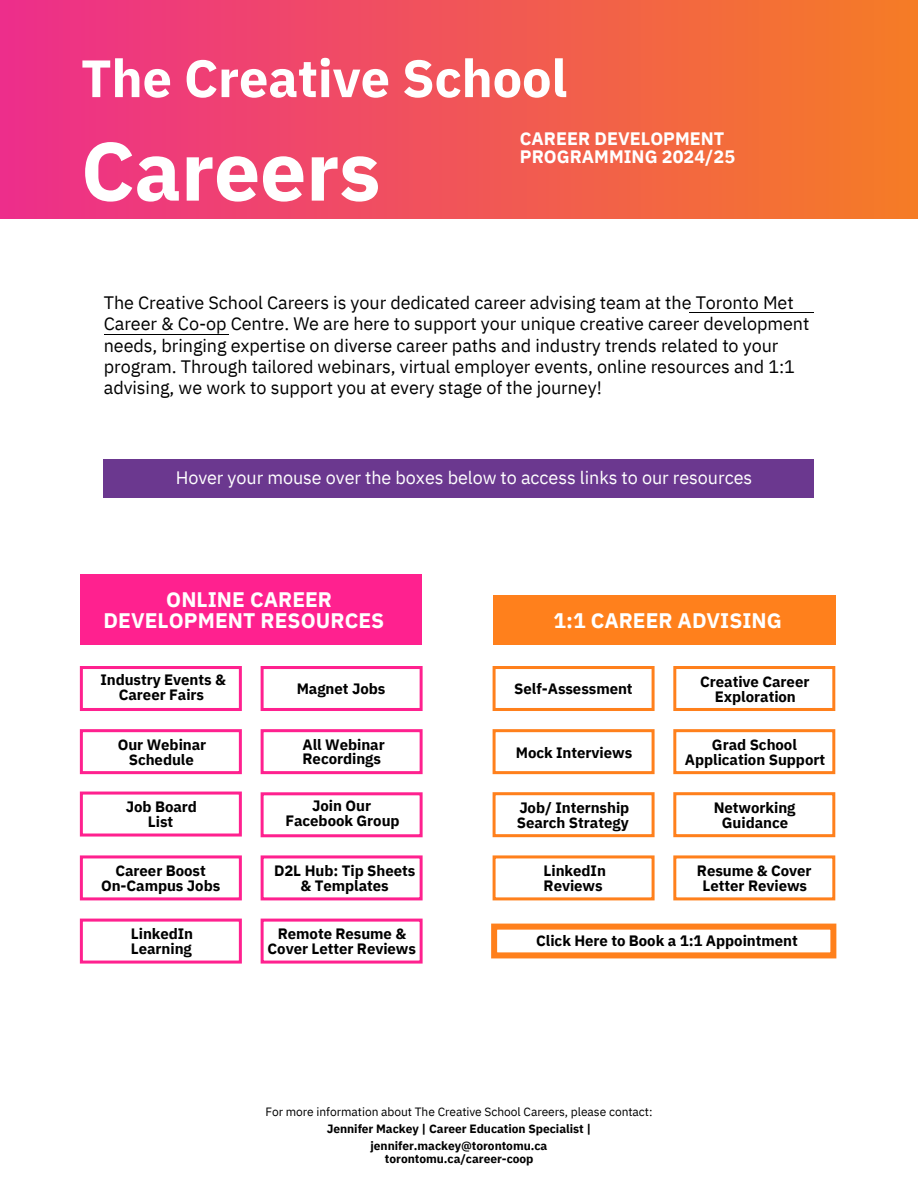
<style>
.page{position:relative;width:918px;height:1188px;background:#fff}
.page>*{position:absolute;margin:0;border:0;box-sizing:border-box;transform-origin:0 0}
.t1{font:700 82.5px "IBM Plex Sans";letter-spacing:-.005em;color:#fff}
.t2{font:700 52.5px "IBM Plex Sans";letter-spacing:-.005em;color:#fff}
.t3{font:700 21px "IBM Plex Sans";letter-spacing:.005em;color:#fff}
.t4{font:18px/21.3px "IBM Plex Sans";letter-spacing:-.005em;color:#000}
.t5{font:18px "IBM Plex Sans";letter-spacing:-.005em;color:#fff}
.t6{font:700 18px/18px "IBM Plex Sans";color:#fff}
.t7{font:700 15px/14.7px "IBM Plex Sans";letter-spacing:-.005em;color:#000}
.t8{font:700 12px/16.8px "IBM Plex Sans";letter-spacing:-.005em;color:#000;text-align:center}
.s1{font-weight:400}
</style>
<div class="page">
<div style="left:80px;top:666px;width:162px;height:45px;border:3px solid #ff218f"></div>
<div style="left:80px;top:729px;width:162px;height:45px;border:3px solid #ff218f"></div>
<div style="left:80px;top:792px;width:162px;height:45px;border:3px solid #ff218f"></div>
<div style="left:80px;top:855px;width:162px;height:45px;border:3px solid #ff218f"></div>
<div style="left:80px;top:919px;width:162px;height:45px;border:3px solid #ff218f"></div>
<hr style="left:104px;top:334px;width:124px;height:1px;background:#000">
<div style="left:81px;top:575px;width:341px;height:70px;background:#ff218f"></div>
<div style="left:261px;top:666px;width:162px;height:45px;border:3px solid #ff218f"></div>
<div style="left:261px;top:729px;width:162px;height:45px;border:3px solid #ff218f"></div>
<div style="left:261px;top:792px;width:162px;height:45px;border:3px solid #ff218f"></div>
<div style="left:261px;top:855px;width:162px;height:45px;border:3px solid #ff218f"></div>
<div style="left:261px;top:919px;width:162px;height:45px;border:3px solid #ff218f"></div>
<div style="left:493px;top:666px;width:162px;height:45px;border:3px solid #ff801c"></div>
<div style="left:493px;top:729px;width:162px;height:45px;border:3px solid #ff801c"></div>
<div style="left:493px;top:792px;width:162px;height:45px;border:3px solid #ff801c"></div>
<div style="left:493px;top:855px;width:162px;height:45px;border:3px solid #ff801c"></div>
<div style="left:0;top:0;width:918px;height:218px;background:linear-gradient(to right,#ed2d8b,#f57c25)"></div>
<div style="left:103px;top:459px;width:711px;height:38px;background:#6b388f"></div>
<div style="left:491px;top:924px;width:345px;height:34px;border:6px solid #ff801c"></div>
<div style="left:493px;top:595px;width:343px;height:50px;background:#ff801c"></div>
<div style="left:673px;top:666px;width:162px;height:45px;border:3px solid #ff801c"></div>
<div style="left:673px;top:729px;width:162px;height:45px;border:3px solid #ff801c"></div>
<div style="left:673px;top:792px;width:162px;height:45px;border:3px solid #ff801c"></div>
<div style="left:673px;top:855px;width:162px;height:45px;border:3px solid #ff801c"></div>
<hr style="left:690px;top:312px;width:124px;height:1px;background:#000">
<h5 class="t2" style="left:81px;top:43px;width:488px">The Creative School</h5>
<h5 class="t1" style="left:81px;top:116px;width:301px">Careers</h5>
<p class="t6" style="left:520px;top:130px;width:217px">CAREER DEVELOPMENT<br>PROGRAMMING 2024/25</p>
<h3 class="t4" style="left:104px;top:292px;width:707px">The Creative School Careers is your dedicated career advising team at the Toronto Met Career &amp; Co-op Centre. We are here to support your unique creative career development needs, bringing expertise on diverse career paths and industry trends related to your program. Through tailored webinars, virtual employer events, online resources and 1:1 advising, we work to support you at every stage of the journey!</h3>
<h1 class="t5" style="left:176px;top:465px;width:578px">Hover your mouse over the boxes below to access links to our resources</h1>
<h4 class="t3" style="left:166px;top:585px;width:167px">ONLINE CAREER</h4>
<h4 class="t3" style="left:104px;top:606px;width:282px">DEVELOPMENT RESOURCES</h4>
<h2 class="t3" style="left:554px;top:607px;width:230px">1:1 CAREER ADVISING</h2>
<p class="t7" style="left:100px;top:672px;width:127px">Industry Events &amp;</p>
<h5 class="t7" style="left:119px;top:687px;width:87px">Career Fairs</h5>
<h5 class="t7" style="left:297px;top:681px;width:90px">Magnet Jobs</h5>
<p class="t7" style="left:514px;top:681px;width:120px">Self-Assessment</p>
<h5 class="t7" style="left:700px;top:674px;width:111px">Creative Career</h5>
<p class="t7" style="left:715px;top:689px;width:83px">Exploration</p>
<h5 class="t7" style="left:118px;top:737px;width:90px">Our Webinar</h5>
<p class="t7" style="left:129px;top:752px;width:67px">Schedule</p>
<p class="t7" style="left:303px;top:737px;width:84px">All Webinar<br>Recordings</p>
<h5 class="t7" style="left:516px;top:745px;width:118px">Mock Interviews</h5>
<h5 class="t7" style="left:712px;top:737px;width:86px">Grad School</h5>
<p class="t7" style="left:685px;top:752px;width:142px">Application Support</p>
<h5 class="t7" style="left:126px;top:799px;width:73px">Job Board</h5>
<p class="t7" style="left:148px;top:814px;width:27px">List</p>
<h5 class="t7" style="left:115px;top:863px;width:92px">Career Boost</h5>
<h5 class="t7" style="left:101px;top:878px;width:121px">On-Campus Jobs</h5>
<h5 class="t7" style="left:131px;top:926px;width:64px">LinkedIn<br>Learning</h5>
<h5 class="t7" style="left:312px;top:798px;width:60px">Join Our</h5>
<p class="t7" style="left:285px;top:813px;width:116px">Facebook Group</p>
<h5 class="t7" style="left:274px;top:863px;width:143px;text-align:center">D2L Hub: Tip Sheets &amp; Templates</h5>
<h5 class="t7" style="left:278px;top:926px;width:130px">Remote Resume &amp;</h5>
<p class="t7" style="left:268px;top:941px;width:150px">Cover Letter Reviews</p>
<h5 class="t7" style="left:519px;top:800px;width:112px">Job/ Internship</h5>
<p class="t7" style="left:517px;top:815px;width:113px">Search Strategy</p>
<h5 class="t7" style="left:544px;top:863px;width:64px">LinkedIn<br>Reviews</h5>
<p class="t7" style="left:714px;top:800px;width:83px">Networking</p>
<h5 class="t7" style="left:722px;top:815px;width:68px">Guidance</h5>
<h2 class="t7" style="left:697px;top:863px;width:116px">Resume &amp; Cover</h2>
<p class="t7" style="left:703px;top:878px;width:106px">Letter Reviews</p>
<h5 class="t7" style="left:536px;top:933px;width:263px">Click Here to Book a 1:1 Appointment</h5>
<h2 class="t8" style="left:265px;top:1103px;width:389px"><span class="s1">For more information about The Creative School Careers, please contact:<br></span>Jennifer Mackey | Career Education Specialist | jennifer.mackey@torontomu.ca</h2>
<p class="t8" style="left:385px;top:1150px;width:150px">torontomu.ca/career-coop</p>
</div>
